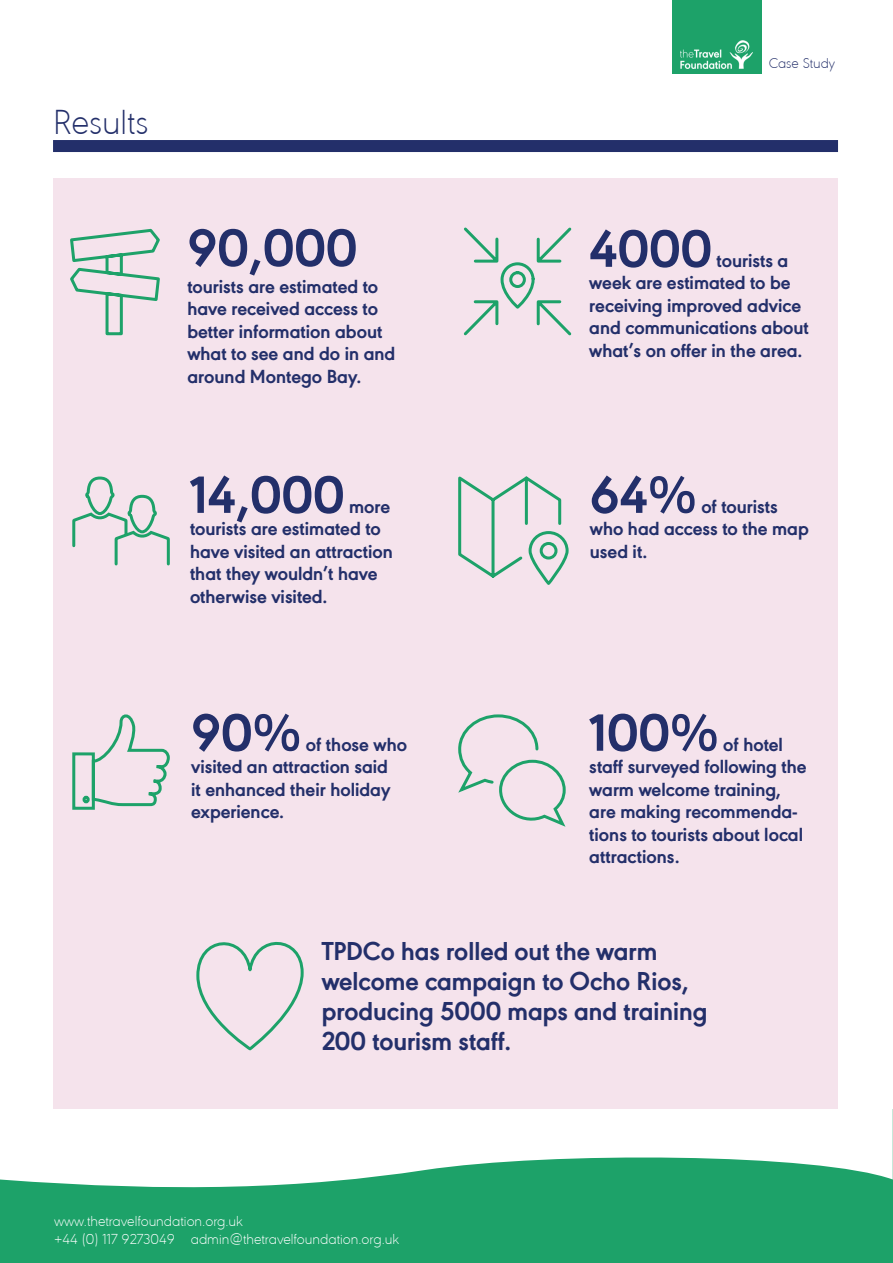
<style>
.page{position:relative;width:893px;height:1263px;background:#fff}
.page>*{position:absolute;margin:0;border:0;box-sizing:border-box;transform-origin:0 0}
.white-out_quote_styl{font:700 54.45px "URW Geometric";color:#232f6a}
.Heading{font:200 36px "URW Geometric";letter-spacing:-.005em;color:#232f6a}
.white-out_quote_styl-2{font:700 27px/30px "URW Geometric";color:#232f6a}
.white-out_quote_styl-3{font:700 19.8px/22.5px "URW Geometric";color:#232f6a}
.t1{font:200 15px/18px "URW Geometric";color:#fff}
.t2{font:200 14.7px "URW Geometric";letter-spacing:-.01em;color:#232f6a}
</style>
<div class="page">
<div style="left:672px;top:0;width:90px;height:74px;background:#1da269"></div>
<div style="left:0;top:1109px;width:893px;height:154px;background:#1da269"></div>
<svg style="left:0;top:1109px;width:893px;height:79px;fill:#fff"></svg>
<img style="left:680px;top:40px;width:73px;height:28px">
<div style="left:53px;top:140px;width:785px;height:12px;background:#232f6a"></div>
<div style="left:53px;top:179px;width:785px;height:930px;background:#f5e3ec"></div>
<svg style="left:70px;top:228px;width:90px;height:108px"></svg>
<svg style="left:458px;top:476px;width:111px;height:109px"></svg>
<svg style="left:72px;top:476px;width:98px;height:90px"></svg>
<svg style="left:463px;top:227px;width:109px;height:109px"></svg>
<svg style="left:72px;top:714px;width:98px;height:96px"></svg>
<svg style="left:458px;top:714px;width:108px;height:113px"></svg>
<svg style="left:196px;top:941px;width:108px;height:110px"></svg>
<p class="Heading" style="left:53px;top:96px;width:97px">Results</p>
<p class="white-out_quote_styl" style="left:187px;top:207px;width:171px">90,000</p>
<p class="white-out_quote_styl-3" style="left:187px;top:273px;width:209px">tourists are estimated to have received access to better information about what to see and do in and around Montego Bay.</p>
<p class="white-out_quote_styl" style="left:190px;top:454px;width:156px">14,000</p>
<p class="white-out_quote_styl-3" style="left:190px;top:494px;width:204px;text-indent:159px">more tourists are estimated to have visited an attraction that they wouldn’t have otherwise visited.</p>
<p class="t2" style="left:769px;top:53px;width:68px">Case Study</p>
<p class="white-out_quote_styl" style="left:589px;top:208px;width:124px">4000</p>
<p class="white-out_quote_styl-3" style="left:589px;top:248px;width:221px;text-indent:127px">tourists a week are estimated to be receiving improved advice and communications about what’s on offer in the area.</p>
<p class="white-out_quote_styl" style="left:590px;top:454px;width:108px">64%</p>
<p class="white-out_quote_styl-3" style="left:590px;top:494px;width:220px;text-indent:111px">of tourists who had access to the map used it.</p>
<p class="white-out_quote_styl" style="left:191px;top:692px;width:112px">90%</p>
<p class="white-out_quote_styl-3" style="left:191px;top:731px;width:217px;text-indent:115px">of those who visited an attraction said<br>it enhanced their holiday experience.</p>
<p class="white-out_quote_styl" style="left:589px;top:692px;width:131px">100%</p>
<p class="white-out_quote_styl-3" style="left:589px;top:731px;width:219px;text-indent:134px">of hotel staff surveyed following the warm welcome training, are making recommenda&shy;tions to tourists about local attractions.</p>
<p class="white-out_quote_styl-2" style="left:322px;top:934px;width:387px">TPDCo has rolled out the warm welcome campaign to Ocho Rios, producing 5000 maps and training<br>200 tourism staff.</p>
<p class="t1" style="left:54px;top:1211px;width:347px">www.thetravelfoundation.org.uk<br>+44 (0) 117 9273049 admin@thetravelfoundation.org.uk</p>
</div>
